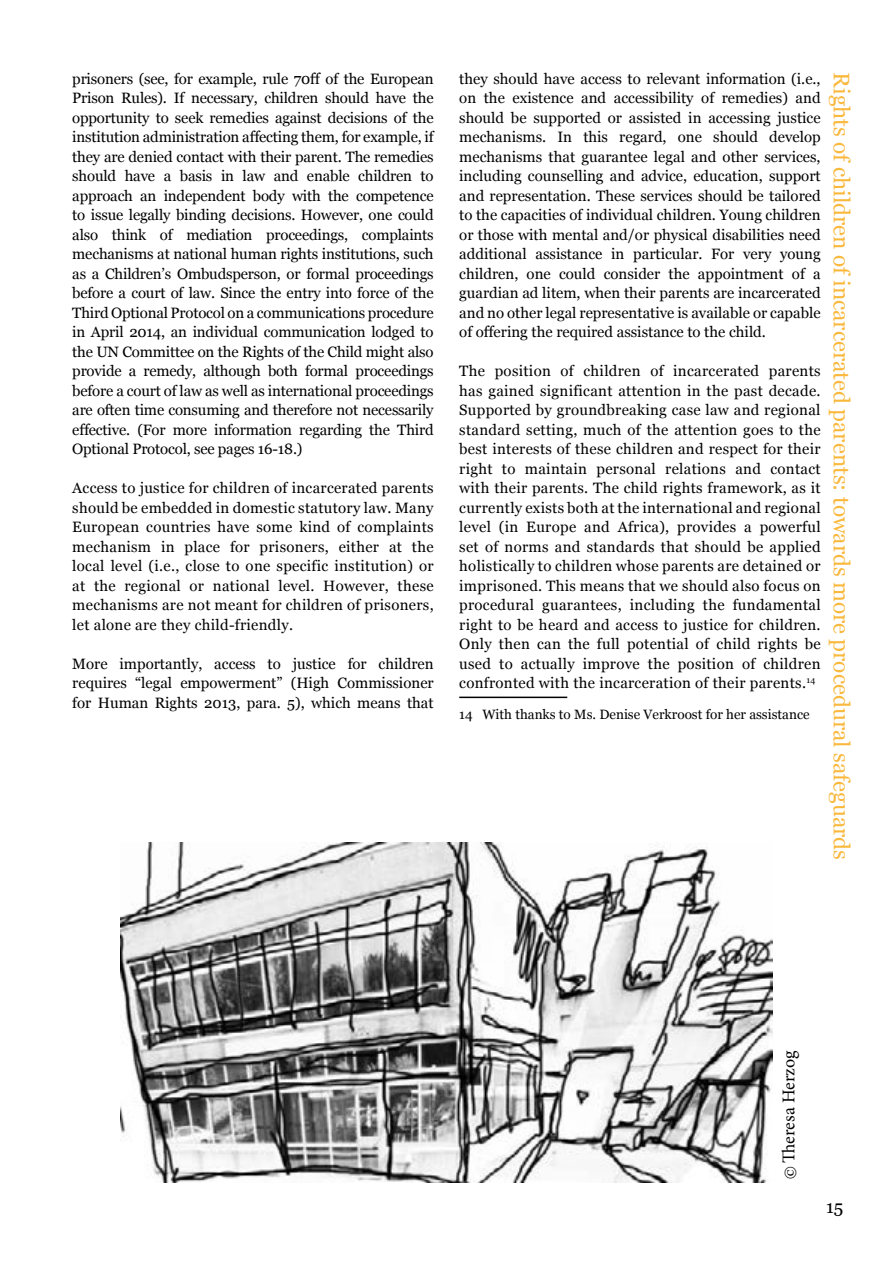
<style>
.page{position:relative;width:893px;height:1263px;background:#fff}
.page>*{position:absolute;margin:0;border:0;box-sizing:border-box;transform-origin:0 0}
.t1{font:22.5px "Georgia";color:#fab83d}
.t2{font:18px "Minion Pro";color:#000}
.t3{font:18px "Georgia";color:#000}
.t4{font:15px/19.5px "Georgia";color:#000;text-align:justify}
.t5{font:13.5px "Georgia";color:#000}
.s1{font-family:"Georgia";font-size:13.5px}
</style>
<div class="page">
<hr style="left:459px;top:697px;width:108px;height:1px;background:#000">
<img style="left:120px;top:842px;width:653px;height:340px">
<p class="t4" style="left:72px;top:68px;width:363px">prisoners (see, for example, rule 70ff of the European Prison Rules). If necessary, children should have the opportunity to seek remedies against decisions of the institution administration affecting them, for example, if they are denied contact with their parent. The remedies should have a basis in law and enable children to approach an independent body with the competence to issue legally binding decisions. However, one could also think of mediation proceedings, complaints mechanisms at national human rights institutions, such as a Children’s Ombudsperson, or formal proceedings before a court of law. Since the entry into force of the Third Optional Protocol on a communications procedure in April 2014, an individual communication lodged to the UN Committee on the Rights of the Child might also provide a remedy, although both formal proceedings before a court of law as well as international proceedings are often time consuming and therefore not necessarily effective. (For more information regarding the Third Optional Protocol, see pages 16-18.)</p>
<p class="t4" style="left:72px;top:478px;width:363px">Access to justice for children of incarcerated parents should be embedded in domestic statutory law. Many European countries have some kind of complaints mechanism in place for prisoners, either at the local level (i.e., close to one specific institution) or at the regional or national level. However, these mechanisms are not meant for children of prisoners, let alone are they child-friendly.</p>
<p class="t4" style="left:72px;top:653px;width:363px">More importantly, access to justice for children requires “legal empowerment” (High Commissioner for Human Rights 2013, para. 5), which means that</p>
<p class="t4" style="left:459px;top:68px;width:363px">they should have access to relevant information (i.e., on the existence and accessibility of remedies) and should be supported or assisted in accessing justice mechanisms. In this regard, one should develop mechanisms that guarantee legal and other services, including counselling and advice, education, support and representation. These services should be tailored to the capacities of individual children. Young children or those with mental and/or physical disabilities need additional assistance in particular. For very young children, one could consider the appointment of a guardian ad litem, when their parents are incarcerated and no other legal representative is available or capable of offering the required assistance to the child.</p>
<p class="t4" style="left:459px;top:361px;width:363px">The position of children of incarcerated parents has gained significant attention in the past decade.<br>Supported by groundbreaking case law and regional standard setting, much of the attention goes to the best interests of these children and respect for their right to maintain personal relations and contact with their parents. The child rights framework, as it currently exists both at the international and regional level (in Europe and Africa), provides a powerful set of norms and standards that should be applied holistically to children whose parents are detained or imprisoned. This means that we should also focus on procedural guarantees, including the fundamental right to be heard and access to justice for children.<br>Only then can the full potential of child rights be used to actually improve the position of children confronted with the incarceration of their parents.<sup>14</sup></p>
<p class="t5" style="left:459px;top:704px;width:352px">14 With thanks to Ms. Denise Verkroost for her assistance</p>
<h1 class="t1" style="left:858px;top:72px;width:789px;rotate:90deg">Rights of children of incarcerated parents: towards more procedural safeguards</h1>
<p class="t2" style="left:777px;top:1179px;width:130px;rotate:-90deg"><span class="s1">©</span> Theresa Herzog</p>
<p class="t3" style="left:826px;top:1193px;width:19px">15</p>
</div>
